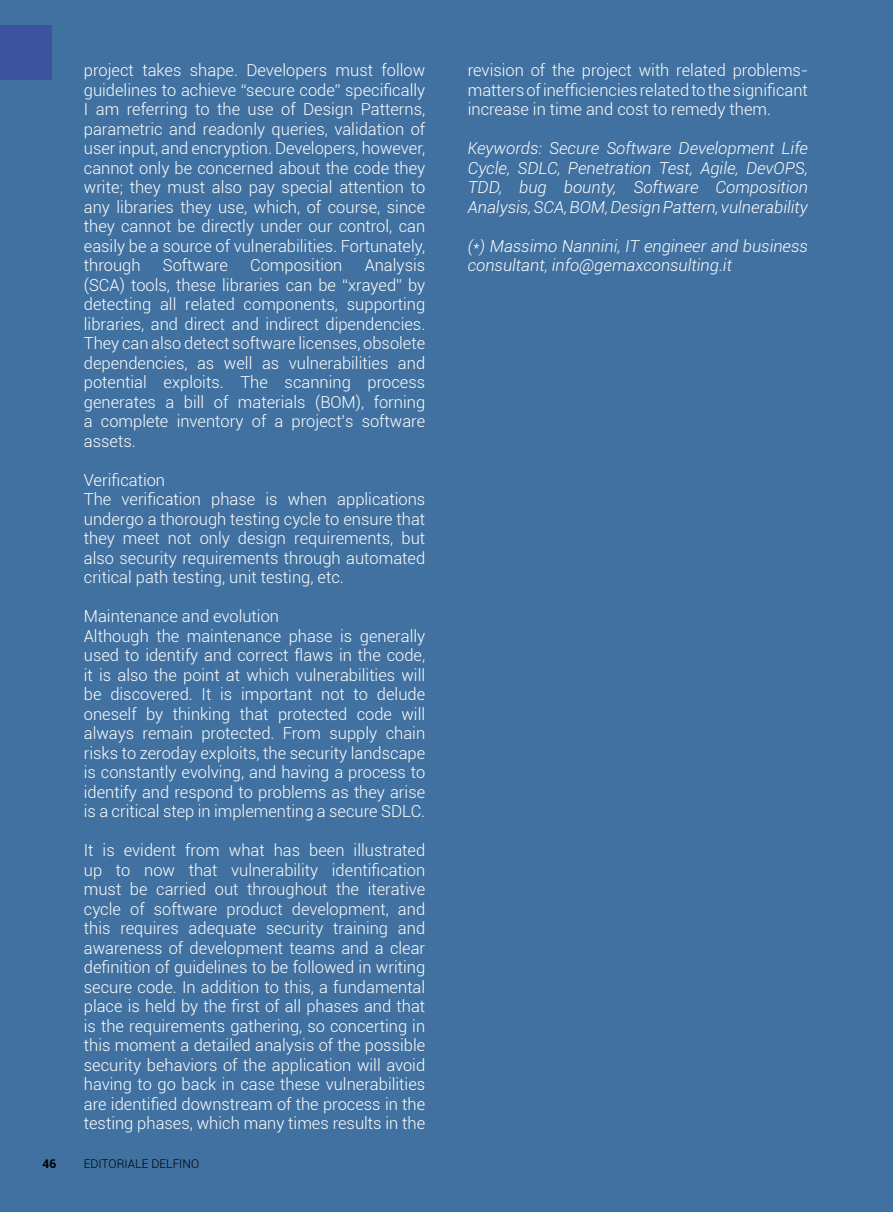
<style>
.page{position:relative;width:893px;height:1212px;background:#4071a0}
.page>*{position:absolute;margin:0;border:0;box-sizing:border-box;transform-origin:0 0}
.t1{font:300 16.5px/19.5px "Roboto";color:#fff;text-align:justify}
.t2{font:italic 300 16.5px/19.5px "Roboto";color:#fff;text-align:justify}
.t3{font:300 12px "Roboto";color:#000}
.t4{font:700 12px "Roboto";color:#000}
</style>
<div class="page">
<div style="left:0;top:26px;width:51px;height:54px;background:#3b549d"></div>
<p class="t1" style="left:84px;top:61px;width:343px">project takes shape. Developers must follow guidelines to achieve “secure code” specifically I am referring to the use of Design Patterns, parametric and readonly queries, validation of user input, and encryption. Developers, however, cannot only be concerned about the code they write; they must also pay special attention to any libraries they use, which, of course, since they cannot be directly under our control, can easily be a source of vulnerabilities. Fortunately, through</p>
<p class="t1" style="left:163px;top:256px;width:67px">Software</p>
<p class="t1" style="left:250px;top:256px;width:94px">Composition</p>
<p class="t1" style="left:84px;top:256px;width:343px;text-indent:281px">Analysis (SCA) tools, these libraries can be “xrayed” by detecting all related components, supporting libraries, and direct and indirect dipendencies.<br>They can also detect software licenses, obsolete dependencies, as well as vulnerabilities and potential exploits. The scanning process generates a bill of materials (BOM), forning a complete inventory of a project’s software assets.</p>
<p class="t1" style="left:84px;top:470px;width:343px;text-align:left">Verification<br>The verification phase is when applications undergo a thorough testing cycle to ensure that they meet not only design requirements, but also security requirements through automated critical path testing, unit testing, etc.</p>
<p class="t1" style="left:84px;top:607px;width:343px;text-align:left">Maintenance and evolution<br>Although the maintenance phase is generally used to identify and correct flaws in the code, it is also the point at which vulnerabilities will be discovered. It is important not to delude oneself by thinking that protected code will always remain protected. From supply chain risks to zeroday exploits, the security landscape is constantly evolving, and having a process to identify and respond to problems as they arise is a critical step in implementing a secure SDLC.</p>
<p class="t1" style="left:84px;top:841px;width:343px">It is evident from what has been illustrated up to now that vulnerability identification must be carried out throughout the iterative cycle of software product development, and this requires adequate security training and awareness of development teams and a clear definition of guidelines to be followed in writing secure code. In addition to this, a fundamental place is held by the first of all phases and that is the requirements gathering, so concerting in this moment a detailed analysis of the possible security behaviors of the application will avoid having to go back in case these vulnerabilities are identified downstream of the process in the testing phases, which many times results in the</p>
<p class="t4" style="left:43px;top:1157px;width:15px">46</p>
<p class="t3" style="left:84px;top:1157px;width:117px">EDITORIALE DELFINO</p>
<p class="t1" style="left:468px;top:61px;width:342px">revision of the project with related problems&shy;matters of inefficiencies related to the significant increase in time and cost to remedy them.</p>
<p class="t2" style="left:468px;top:139px;width:342px">Keywords: Secure Software Development Life Cycle, SDLC, Penetration Test, Agile, DevOPS, TDD, bug bounty, Software Composition Analysis, SCA, BOM, Design Pattern, vulnerability</p>
<p class="t2" style="left:468px;top:236px;width:342px">(*) Massimo Nannini, IT engineer and business consultant, info@gemaxconsulting.it</p>
</div>
